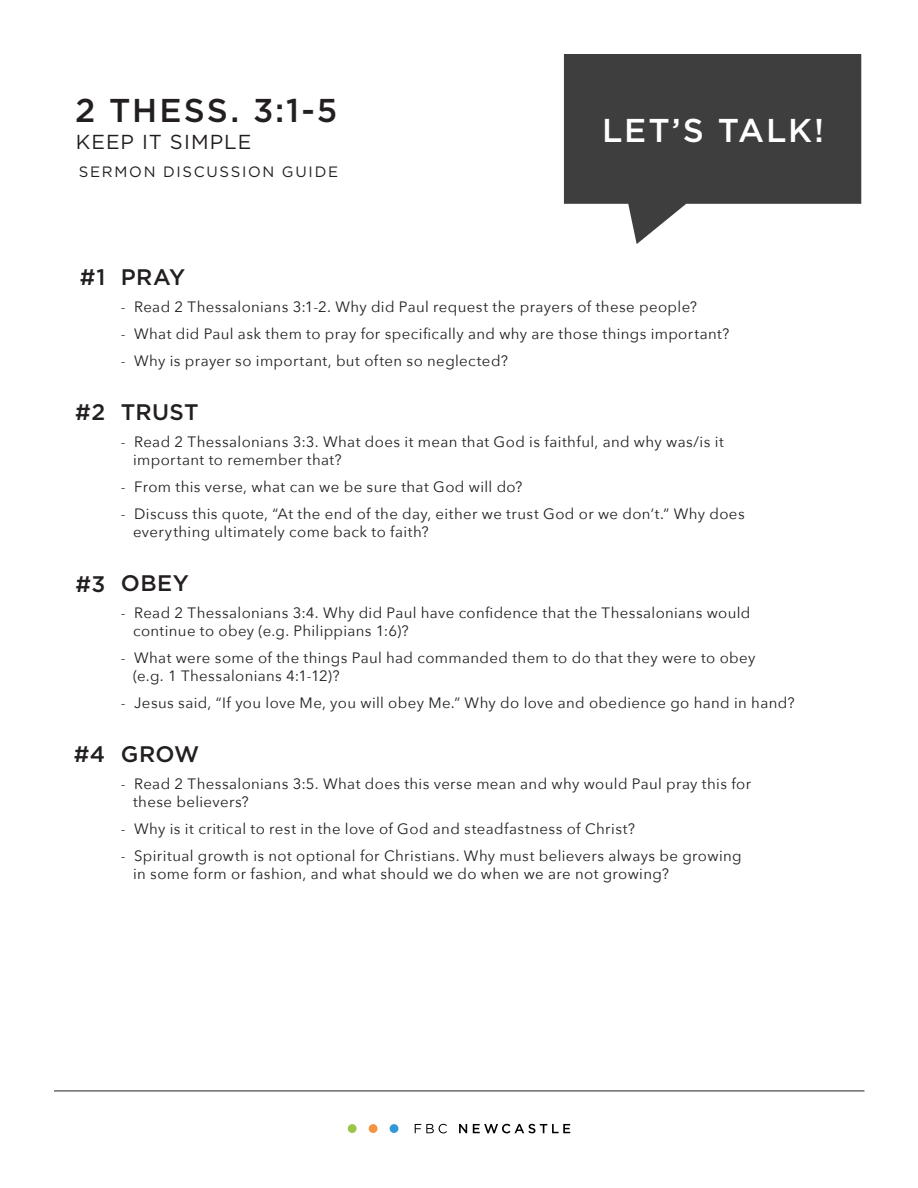
<style>
.page{position:relative;width:918px;height:1188px;background:#fff}
.page>*{position:absolute;margin:0;border:0;box-sizing:border-box;transform-origin:0 0}
.t1{font:500 33px "Gotham";letter-spacing:.06em;color:#231f20}
.t2{font:500 33px "Gotham";letter-spacing:.05em;color:#fff}
.t3{font:500 22.5px "Gotham";letter-spacing:.01em;color:#231f20}
.t4{font:20.25px "Gotham";letter-spacing:.05em;color:#231f20}
.t5{font:15px "Avenir Next";letter-spacing:.025em;color:#231f20}
.t6{font:15px "Gotham";letter-spacing:.115em;color:#231f20}
</style>
<div class="page">
<svg style="left:564px;top:54px;width:297px;height:190px;fill:#3e3e3f"></svg>
<div style="left:348px;top:1124px;width:9px;height:9px;background:#9cc447;border-radius:50%"></div>
<div style="left:369px;top:1124px;width:9px;height:9px;background:#f59440;border-radius:50%"></div>
<div style="left:390px;top:1124px;width:8px;height:9px;background:#3399d4;border-radius:50%"></div>
<svg style="left:415px;top:1124px;width:32px;height:9px"></svg>
<svg style="left:459px;top:1124px;width:8px;height:9px"></svg>
<svg style="left:473px;top:1124px;width:97px;height:9px"></svg>
<hr style="left:54px;top:1091px;width:810px;height:1px;background:#231f20">
<p class="t1" style="left:75px;top:89px;width:264px">2 THESS. 3:1-5</p>
<p class="t4" style="left:76px;top:129px;width:177px">KEEP IT SIMPLE</p>
<p class="t6" style="left:79px;top:162px;width:261px">SERMON DISCUSSION GUIDE</p>
<p class="t2" style="left:602px;top:109px;width:224px">LET’S TALK!</p>
<p class="t3" style="left:80px;top:263px;width:27px">#1</p>
<p class="t3" style="left:75px;top:398px;width:32px">#2</p>
<p class="t3" style="left:76px;top:569px;width:31px">#3</p>
<p class="t3" style="left:74px;top:740px;width:33px">#4</p>
<p class="t3" style="left:121px;top:263px;width:66px">PRAY</p>
<p class="t5" style="left:121px;top:294px;width:578px">- Read 2 Thessalonians 3:1-2. Why did Paul request the prayers of these people?</p>
<p class="t5" style="left:121px;top:321px;width:610px">- What did Paul ask them to pray for specifically and why are those things important?</p>
<p class="t5" style="left:121px;top:348px;width:389px">- Why is prayer so important, but often so neglected?</p>
<p class="t3" style="left:121px;top:398px;width:79px">TRUST</p>
<p class="t5" style="left:121px;top:429px;width:604px">- Read 2 Thessalonians 3:3. What does it mean that God is faithful, and why was/is it</p>
<p class="t5" style="left:133px;top:447px;width:210px">important to remember that?</p>
<p class="t5" style="left:121px;top:474px;width:403px">- From this verse, what can we be sure that God will do?</p>
<p class="t5" style="left:121px;top:501px;width:625px">- Discuss this quote, “At the end of the day, either we trust God or we don’t.” Why does</p>
<p class="t5" style="left:133px;top:519px;width:297px">everything ultimately come back to faith?</p>
<p class="t3" style="left:121px;top:569px;width:70px">OBEY</p>
<p class="t5" style="left:121px;top:600px;width:631px">- Read 2 Thessalonians 3:4. Why did Paul have confidence that the Thessalonians would</p>
<p class="t5" style="left:133px;top:618px;width:277px">continue to obey (e.g. Philippians 1:6)?</p>
<p class="t5" style="left:121px;top:645px;width:636px">- What were some of the things Paul had commanded them to do that they were to obey</p>
<p class="t5" style="left:133px;top:663px;width:208px">(e.g. 1 Thessalonians 4:1-12)?</p>
<p class="t5" style="left:121px;top:690px;width:675px">- Jesus said, “If you love Me, you will obey Me.” Why do love and obedience go hand in hand?</p>
<p class="t3" style="left:121px;top:740px;width:80px">GROW</p>
<p class="t5" style="left:121px;top:771px;width:632px">- Read 2 Thessalonians 3:5. What does this verse mean and why would Paul pray this for</p>
<p class="t5" style="left:133px;top:789px;width:117px">these believers?</p>
<p class="t5" style="left:121px;top:816px;width:516px">- Why is it critical to rest in the love of God and steadfastness of Christ?</p>
<p class="t5" style="left:121px;top:843px;width:622px">- Spiritual growth is not optional for Christians. Why must believers always be growing</p>
<p class="t5" style="left:133px;top:861px;width:537px">in some form or fashion, and what should we do when we are not growing?</p>
</div>
